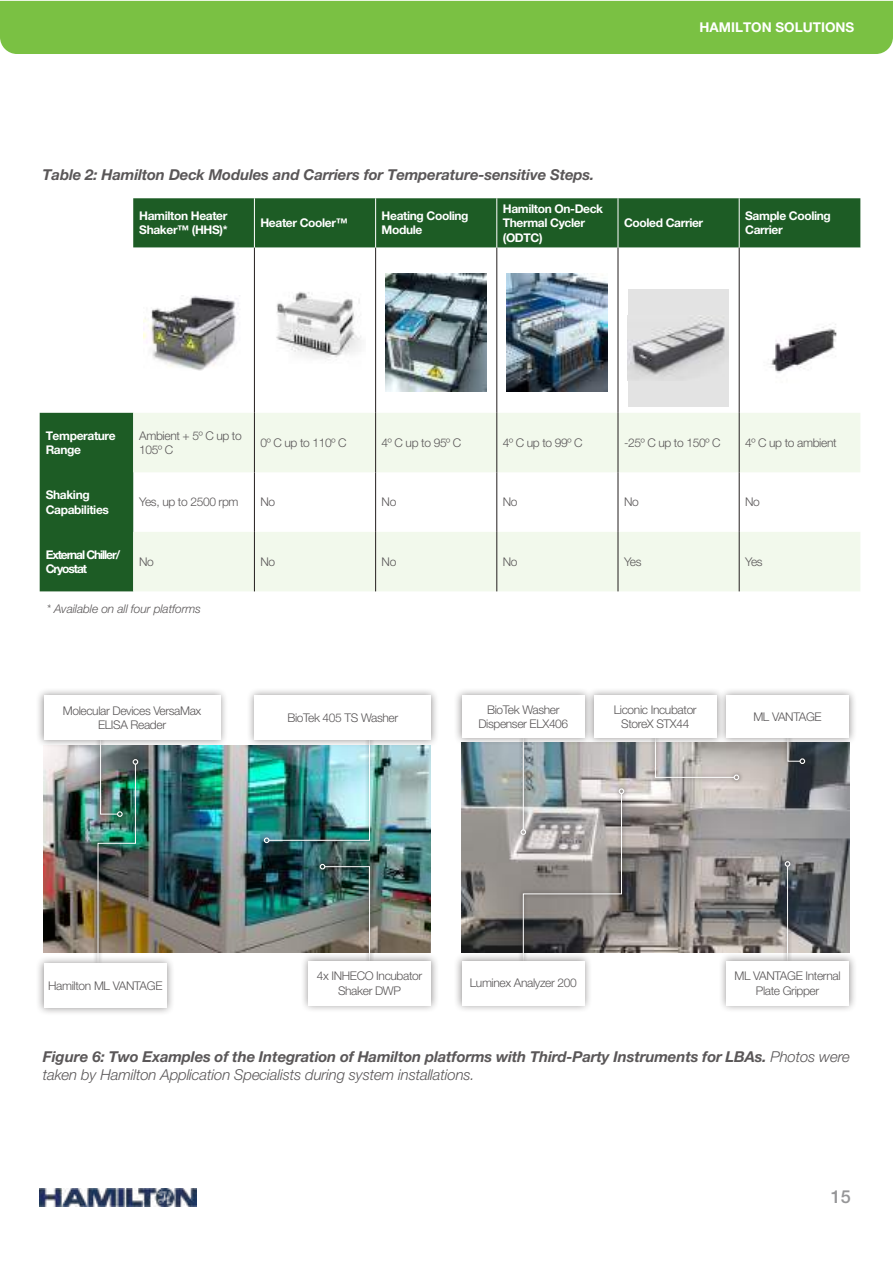
<style>
.page{position:relative;width:893px;height:1263px;background:#fff}
.page>*{position:absolute;margin:0;border:0;box-sizing:border-box;transform-origin:0 0}
.t1{font:500 18px "Helvetica Neue LT Pro";color:#969698}
.t2{font:italic 700 15px/18px "Helvetica Neue LT Pro";letter-spacing:-.01em;color:#5a5758}
.t3{font:700 13.5px "Helvetica Neue LT Pro";color:#fff}
.t4{font:300 12px/14.4px "Helvetica Neue LT Pro";letter-spacing:-.03em;color:#5a5758;text-align:center}
.t5{font:700 12px/14.4px "Helvetica Neue LT Pro";letter-spacing:-.03em;color:#fff}
.t6{font:italic 300 12px "Helvetica Neue LT Pro";letter-spacing:-.01em;color:#5a5758}
.t7{font:700 12px/14.4px "Helvetica Neue LT Pro";letter-spacing:-.09em;color:#fff}
.s1{font-weight:300}
</style>
<div class="page">
<img style="left:40px;top:1188px;width:157px;height:18px">
<div style="left:0;top:1px;width:893px;height:53px;background:#7ac143"></div>
<div style="left:133px;top:198px;width:727px;height:50px;background:#1d5c25"></div>
<svg style="left:40px;top:248px;width:699px;height:165px"></svg>
<div style="left:40px;top:413px;width:93px;height:178px;background:#1d5c25"></div>
<svg style="left:133px;top:413px;width:727px;height:178px;fill:#f2f9ec"></svg>
<hr style="left:254px;top:198px;width:1px;height:50px;background:#fff">
<hr style="left:375px;top:198px;width:1px;height:50px;background:#fff">
<hr style="left:497px;top:198px;width:1px;height:50px;background:#fff">
<hr style="left:618px;top:198px;width:1px;height:50px;background:#fff">
<hr style="left:739px;top:198px;width:1px;height:50px;background:#fff">
<hr style="left:254px;top:248px;width:1px;height:165px;background:#241f1f">
<hr style="left:375px;top:248px;width:1px;height:165px;background:#241f1f">
<hr style="left:497px;top:248px;width:1px;height:165px;background:#241f1f">
<hr style="left:618px;top:248px;width:1px;height:165px;background:#241f1f">
<hr style="left:739px;top:248px;width:1px;height:165px;background:#241f1f">
<hr style="left:254px;top:472px;width:1px;height:60px;background:#241f1f">
<hr style="left:375px;top:472px;width:1px;height:60px;background:#241f1f">
<hr style="left:497px;top:472px;width:1px;height:60px;background:#241f1f">
<hr style="left:618px;top:472px;width:1px;height:60px;background:#241f1f">
<hr style="left:739px;top:472px;width:1px;height:60px;background:#241f1f">
<hr style="left:254px;top:413px;width:1px;height:59px;background:#241f1f">
<hr style="left:375px;top:413px;width:1px;height:59px;background:#241f1f">
<hr style="left:497px;top:413px;width:1px;height:59px;background:#241f1f">
<hr style="left:618px;top:413px;width:1px;height:59px;background:#241f1f">
<hr style="left:739px;top:413px;width:1px;height:59px;background:#241f1f">
<hr style="left:254px;top:532px;width:1px;height:59px;background:#241f1f">
<hr style="left:375px;top:532px;width:1px;height:59px;background:#241f1f">
<hr style="left:497px;top:532px;width:1px;height:59px;background:#241f1f">
<hr style="left:618px;top:532px;width:1px;height:59px;background:#241f1f">
<hr style="left:739px;top:532px;width:1px;height:59px;background:#241f1f">
<div style="left:144px;top:274px;width:101px;height:118px;background:#fff"></div>
<img style="left:144px;top:296px;width:95px;height:74px">
<div style="left:265px;top:274px;width:101px;height:118px;background:#fff"></div>
<img style="left:276px;top:292px;width:85px;height:67px">
<img style="left:386px;top:274px;width:101px;height:118px">
<img style="left:507px;top:274px;width:101px;height:118px">
<div style="left:628px;top:289px;width:101px;height:118px;background:#e3e3e3"></div>
<img style="left:628px;top:315px;width:99px;height:62px">
<img style="left:770px;top:324px;width:67px;height:49px">
<img style="left:462px;top:746px;width:387px;height:206px">
<svg style="left:516px;top:746px;width:14px;height:93px"></svg>
<hr style="left:523px;top:738px;width:1px;height:92px;background:#fff">
<img style="left:44px;top:746px;width:387px;height:206px">
<svg style="left:260px;top:749px;width:115px;height:98px"></svg>
<img style="left:264px;top:749px;width:106px;height:94px">
<img style="left:93px;top:755px;width:50px;height:200px">
<img style="left:97px;top:749px;width:41px;height:206px">
<svg style="left:316px;top:860px;width:58px;height:93px"></svg>
<img style="left:320px;top:864px;width:50px;height:89px">
<svg style="left:518px;top:784px;width:110px;height:169px"></svg>
<svg style="left:520px;top:788px;width:104px;height:165px;background:#8f8c8a"></svg>
<svg style="left:781px;top:857px;width:14px;height:96px"></svg>
<hr style="left:787px;top:866px;width:1px;height:95px;background:#fff">
<svg style="left:785px;top:861px;width:5px;height:6px"></svg>
<svg style="left:783px;top:746px;width:26px;height:22px"></svg>
<svg style="left:787px;top:746px;width:18px;height:18px"></svg>
<svg style="left:650px;top:746px;width:94px;height:38px"></svg>
<svg style="left:655px;top:746px;width:84px;height:34px;background:#bbb8b6"></svg>
<div style="left:454px;top:687px;width:139px;height:59px;background:#241f1f;opacity:.5"></div>
<div style="left:462px;top:695px;width:123px;height:43px;background:#fff"></div>
<div style="left:718px;top:953px;width:139px;height:61px;background:#241f1f;opacity:.5"></div>
<div style="left:726px;top:961px;width:123px;height:44px;background:#fff"></div>
<div style="left:36px;top:687px;width:192px;height:62px;background:#241f1f;opacity:.5"></div>
<div style="left:44px;top:695px;width:176px;height:45px;background:#fff"></div>
<div style="left:246px;top:687px;width:193px;height:62px;background:#241f1f;opacity:.5"></div>
<div style="left:255px;top:695px;width:176px;height:45px;background:#fff"></div>
<div style="left:300px;top:953px;width:139px;height:61px;background:#241f1f;opacity:.5"></div>
<div style="left:308px;top:961px;width:123px;height:44px;background:#fff"></div>
<div style="left:36px;top:955px;width:139px;height:61px;background:#241f1f;opacity:.5"></div>
<div style="left:44px;top:964px;width:123px;height:44px;background:#fff"></div>
<div style="left:454px;top:953px;width:139px;height:61px;background:#241f1f;opacity:.5"></div>
<div style="left:462px;top:961px;width:123px;height:44px;background:#fff"></div>
<div style="left:718px;top:687px;width:139px;height:59px;background:#241f1f;opacity:.5"></div>
<div style="left:726px;top:695px;width:123px;height:43px;background:#fff"></div>
<div style="left:586px;top:687px;width:139px;height:59px;background:#241f1f;opacity:.5"></div>
<div style="left:594px;top:695px;width:123px;height:43px;background:#fff"></div>
<p class="t3" style="left:699px;top:19px;width:156px">HAMILTON SOLUTIONS</p>
<p class="t2" style="left:43px;top:165px;width:553px">Table 2: Hamilton Deck Modules and Carriers for Temperature-sensitive Steps.</p>
<p class="t5" style="left:139px;top:208px;width:90px">Hamilton Heater<br>Shaker™ (HHS)*</p>
<p class="t5" style="left:260px;top:215px;width:89px">Heater Cooler™</p>
<p class="t5" style="left:382px;top:208px;width:88px">Heating Cooling<br>Module</p>
<p class="t5" style="left:503px;top:201px;width:102px">Hamilton On-Deck<br>Thermal Cycler (ODTC)</p>
<p class="t5" style="left:624px;top:215px;width:81px">Cooled Carrier</p>
<p class="t5" style="left:745px;top:208px;width:87px">Sample Cooling<br>Carrier</p>
<p class="t5" style="left:46px;top:428px;width:72px">Temperature<br>Range</p>
<p class="t4" style="left:139px;top:428px;width:104px;text-align:left">Ambient + 5º C up to<br>105º C</p>
<p class="t4" style="left:260px;top:435px;width:88px">0º C up to 110º C</p>
<p class="t4" style="left:382px;top:435px;width:81px">4º C up to 95º C</p>
<p class="t4" style="left:503px;top:435px;width:81px">4º C up to 99º C</p>
<p class="t4" style="left:624px;top:435px;width:98px">-25º C up to 150º C</p>
<p class="t4" style="left:745px;top:435px;width:93px">4º C up to ambient</p>
<p class="t5" style="left:46px;top:487px;width:65px">Shaking<br>Capabilities</p>
<p class="t4" style="left:139px;top:495px;width:101px">Yes, up to 2500 rpm</p>
<p class="t4" style="left:260px;top:495px;width:16px">No</p>
<p class="t4" style="left:382px;top:495px;width:16px">No</p>
<p class="t4" style="left:503px;top:495px;width:16px">No</p>
<p class="t4" style="left:624px;top:495px;width:16px">No</p>
<p class="t4" style="left:745px;top:495px;width:16px">No</p>
<p class="t7" style="left:46px;top:547px;width:76px">External Chiller/<br>Cryostat</p>
<p class="t4" style="left:139px;top:554px;width:16px">No</p>
<p class="t4" style="left:260px;top:554px;width:16px">No</p>
<p class="t4" style="left:382px;top:554px;width:16px">No</p>
<p class="t4" style="left:503px;top:554px;width:16px">No</p>
<p class="t4" style="left:624px;top:554px;width:19px">Yes</p>
<p class="t4" style="left:745px;top:554px;width:19px">Yes</p>
<p class="t6" style="left:47px;top:602px;width:156px">* Available on all four platforms</p>
<p class="t4" style="left:63px;top:703px;width:140px">Molecular Devices VersaMax<br>ELISA Reader</p>
<p class="t4" style="left:287px;top:710px;width:112px">BioTek 405 TS Washer</p>
<p class="t4" style="left:478px;top:702px;width:91px">BioTek Washer<br>Dispenser ELX406</p>
<p class="t4" style="left:614px;top:702px;width:84px">Liconic Incubator<br>StoreX STX44</p>
<p class="t4" style="left:753px;top:709px;width:70px">ML VANTAGE</p>
<p class="t4" style="left:317px;top:968px;width:107px">4x INHECO Incubator<br>Shaker DWP</p>
<p class="t4" style="left:48px;top:978px;width:116px">Hamilton ML VANTAGE</p>
<p class="t4" style="left:470px;top:976px;width:108px">Luminex Analyzer 200</p>
<p class="t4" style="left:734px;top:968px;width:108px">ML VANTAGE Internal<br>Plate Gripper</p>
<p class="t2" style="left:43px;top:1047px;width:809px">Figure 6: Two Examples of the Integration of Hamilton platforms with Third-Party Instruments for LBAs. <span class="s1">Photos were taken by Hamilton Application Specialists during system installations.</span></p>
<h1 class="t1" style="left:831px;top:1185px;width:22px">15</h1>
</div>
